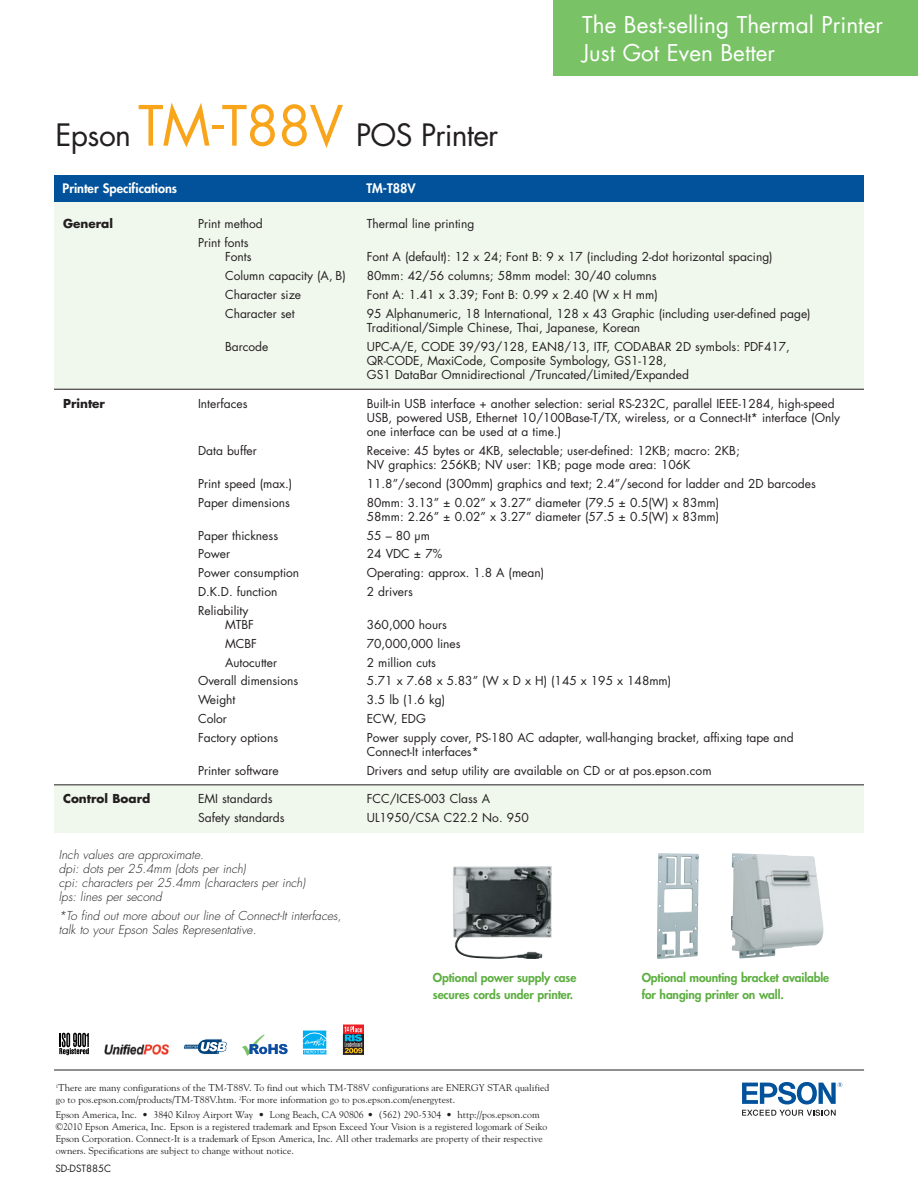
<style>
.page{position:relative;width:918px;height:1188px;background:#fff}
.page>*{position:absolute;margin:0;border:0;box-sizing:border-box;transform-origin:0 0}
.t1{font:30px "Futura";letter-spacing:-.025em;color:#231f20}
.orange_box_type{font:22.5px/28.5px "Futura";color:#fff}
.t2{font:800 12.75px "Futura";color:#fff}
.chart_text{font:12px/14.2px "Futura";color:#231f20}
.chart_text-2{font:italic 300 12px/14.2px "Futura";color:#231f20}
.sidebar_copy{font:800 12px/17.2px "Futura";letter-spacing:-.01em;color:#5cae40}
.chart_text-3{font:700 12px "Futura";color:#231f20}
.copyright_info{font:9.75px/12px "Goudy";color:#231f20}
.t3{font:9.75px "Futura";color:#231f20}
.s1{font-size:54px;color:#f9a51b}
</style>
<div class="page">
<div style="left:54px;top:202px;width:810px;height:187px;background:#f0f7ed"></div>
<div style="left:54px;top:785px;width:810px;height:48px;background:#f0f7ed"></div>
<div style="left:54px;top:175px;width:810px;height:27px;background:#01529a"></div>
<hr style="left:54px;top:389px;width:810px;height:1px;background:#231f20">
<hr style="left:54px;top:785px;width:810px;height:1px;background:#231f20">
<hr style="left:54px;top:1070px;width:810px;height:1px;background:#231f20">
<div style="left:554px;top:0;width:364px;height:76px;background:#79c366"></div>
<svg style="left:742px;top:1082px;width:100px;height:34px"></svg>
<img style="left:453px;top:866px;width:99px;height:93px">
<img style="left:731px;top:853px;width:92px;height:105px">
<img style="left:657px;top:853px;width:42px;height:106px">
<img style="left:104px;top:1044px;width:65px;height:11px">
<svg style="left:343px;top:1034px;width:21px;height:21px"></svg>
<svg style="left:343px;top:1025px;width:21px;height:9px"></svg>
<svg style="left:345px;top:1026px;width:18px;height:27px"></svg>
<svg style="left:59px;top:1033px;width:30px;height:22px"></svg>
<svg style="left:183px;top:1039px;width:45px;height:16px"></svg>
<svg style="left:242px;top:1034px;width:46px;height:22px"></svg>
<svg style="left:303px;top:1030px;width:24px;height:1px"></svg>
<svg style="left:302px;top:1031px;width:25px;height:24px"></svg>
<p class="t1" style="left:56px;top:114px;width:444px">Epson <span class="s1">TM</span><sup>-</sup><span class="s1">T88V</span> POS Printer</p>
<p class="t2" style="left:63px;top:180px;width:116px">Printer Specifications</p>
<p class="t2" style="left:366px;top:180px;width:51px">TM-T88V</p>
<p class="orange_box_type" style="left:582px;top:10px;width:302px">The Best-selling Thermal Printer<br>Just Got Even Better</p>
<p class="chart_text-3" style="left:63px;top:215px;width:51px">General</p>
<p class="chart_text" style="left:198px;top:216px;width:66px">Print method</p>
<p class="chart_text" style="left:367px;top:216px;width:109px">Thermal line printing</p>
<p class="chart_text" style="left:198px;top:235px;width:52px">Print fonts</p>
<p class="chart_text" style="left:225px;top:249px;width:28px">Fonts</p>
<p class="chart_text" style="left:367px;top:249px;width:407px">Font A (default): 12 x 24; Font B: 9 x 17 (including 2-dot horizontal spacing)</p>
<p class="chart_text" style="left:225px;top:268px;width:122px">Column capacity (A, B)</p>
<p class="chart_text" style="left:367px;top:268px;width:291px">80mm: 42/56 columns; 58mm model: 30/40 columns</p>
<p class="chart_text" style="left:225px;top:287px;width:78px">Character size</p>
<p class="chart_text" style="left:367px;top:287px;width:292px">Font A: 1.41 x 3.39; Font B: 0.99 x 2.40 (W x H mm)</p>
<p class="chart_text" style="left:225px;top:306px;width:71px">Character set</p>
<p class="chart_text" style="left:367px;top:306px;width:445px">95 Alphanumeric, 18 International, 128 x 43 Graphic (including user-defined page)<br>Traditional/Simple Chinese, Thai, Japanese, Korean</p>
<p class="chart_text" style="left:225px;top:339px;width:45px">Barcode</p>
<p class="chart_text" style="left:367px;top:339px;width:425px">UPC-A/E, CODE 39/93/128, EAN8/13, ITF, CODABAR 2D symbols: PDF417,<br>QR-CODE, MaxiCode, Composite Symbology, GS1-128,<br>GS1 DataBar Omnidirectional /Truncated/Limited/Expanded</p>
<p class="chart_text-3" style="left:63px;top:395px;width:44px">Printer</p>
<p class="chart_text" style="left:198px;top:396px;width:51px">Interfaces</p>
<p class="chart_text" style="left:367px;top:396px;width:475px">Built-in USB interface + another selection: serial RS-232C, parallel IEEE-1284, high-speed<br>USB, powered USB, Ethernet 10/100Base-T/TX, wireless, or a Connect-It* interface (Only one interface can be used at a time.)</p>
<p class="chart_text" style="left:198px;top:443px;width:60px">Data buffer</p>
<p class="chart_text" style="left:367px;top:443px;width:374px">Receive: 45 bytes or 4KB, selectable; user-defined: 12KB; macro: 2KB;<br>NV graphics: 256KB; NV user: 1KB; page mode area: 106K</p>
<p class="chart_text" style="left:198px;top:476px;width:96px">Print speed (max.)</p>
<p class="chart_text" style="left:367px;top:476px;width:451px">11.8”/second (300mm) graphics and text; 2.4”/second for ladder and 2D barcodes</p>
<p class="chart_text" style="left:198px;top:495px;width:93px">Paper dimensions</p>
<p class="chart_text" style="left:367px;top:495px;width:354px">80mm: 3.13” ± 0.02” x 3.27” diameter (79.5 ± 0.5(W) x 83mm)<br>58mm: 2.26” ± 0.02” x 3.27” diameter (57.5 ± 0.5(W) x 83mm)</p>
<p class="chart_text" style="left:198px;top:528px;width:82px">Paper thickness</p>
<p class="chart_text" style="left:367px;top:528px;width:65px">55 – 80 µm</p>
<p class="chart_text" style="left:198px;top:547px;width:34px">Power</p>
<p class="chart_text" style="left:367px;top:547px;width:77px">24 VDC ± 7%</p>
<p class="chart_text" style="left:198px;top:566px;width:103px">Power consumption</p>
<p class="chart_text" style="left:367px;top:566px;width:179px">Operating: approx. 1.8 A (mean)</p>
<p class="chart_text" style="left:198px;top:584px;width:81px">D.K.D. function</p>
<p class="chart_text" style="left:367px;top:584px;width:48px">2 drivers</p>
<p class="chart_text" style="left:225px;top:603px;width:30px;text-indent:-27px">Reliability<br>MTBF</p>
<p class="chart_text" style="left:367px;top:617px;width:82px">360,000 hours</p>
<p class="chart_text" style="left:225px;top:636px;width:33px">MCBF</p>
<p class="chart_text" style="left:367px;top:636px;width:95px">70,000,000 lines</p>
<p class="chart_text" style="left:225px;top:655px;width:54px">Autocutter</p>
<p class="chart_text" style="left:367px;top:655px;width:71px">2 million cuts</p>
<p class="chart_text" style="left:198px;top:674px;width:102px">Overall dimensions</p>
<p class="chart_text" style="left:367px;top:674px;width:306px">5.71 x 7.68 x 5.83” (W x D x H) (145 x 195 x 148mm)</p>
<p class="chart_text" style="left:198px;top:693px;width:39px">Weight</p>
<p class="chart_text" style="left:367px;top:693px;width:80px">3.5 lb (1.6 kg)</p>
<p class="chart_text" style="left:198px;top:711px;width:30px">Color</p>
<p class="chart_text" style="left:367px;top:711px;width:61px">ECW, EDG</p>
<p class="chart_text" style="left:198px;top:730px;width:82px">Factory options</p>
<p class="chart_text" style="left:367px;top:730px;width:428px">Power supply cover, PS-180 AC adapter, wall-hanging bracket, affixing tape and<br>Connect-It interfaces*</p>
<p class="chart_text" style="left:198px;top:763px;width:82px">Printer software</p>
<p class="chart_text" style="left:367px;top:763px;width:346px">Drivers and setup utility are available on CD or at pos.epson.com</p>
<p class="chart_text-3" style="left:63px;top:791px;width:89px">Control Board</p>
<p class="chart_text" style="left:198px;top:792px;width:76px">EMI standards</p>
<p class="chart_text" style="left:367px;top:792px;width:125px">FCC/ICES-003 Class A</p>
<p class="chart_text" style="left:198px;top:810px;width:88px">Safety standards</p>
<p class="chart_text" style="left:367px;top:810px;width:164px">UL1950/CSA C22.2 No. 950</p>
<p class="chart_text-2" style="left:59px;top:847px;width:146px">Inch values are approximate.</p>
<p class="chart_text-2" style="left:59px;top:861px;width:188px">dpi: dots per 25.4mm (dots per inch)</p>
<p class="chart_text-2" style="left:59px;top:876px;width:248px">cpi: characters per 25.4mm (characters per inch)</p>
<p class="chart_text-2" style="left:59px;top:890px;width:104px">lps: lines per second</p>
<p class="chart_text-2" style="left:59px;top:909px;width:284px">*To find out more about our line of Connect-It interfaces, talk to your Epson Sales Representative.</p>
<p class="sidebar_copy" style="left:433px;top:968px;width:145px">Optional power supply case secures cords under printer.</p>
<p class="sidebar_copy" style="left:642px;top:968px;width:189px">Optional mounting bracket available for hanging printer on wall.</p>
<p class="copyright_info" style="left:56px;top:1081px;width:495px"><sup>1</sup>There are many configurations of the TM-T88V. To find out which TM-T88V configurations are ENERGY STAR qualified go to pos.epson.com/products/TM-T88V.htm. <sup>2</sup>For more information go to pos.epson.com/energytest.</p>
<p class="copyright_info" style="left:56px;top:1108px;width:485px">Epson America, Inc. • 3840 Kilroy Airport Way • Long Beach, CA 90806 • (562) 290-5304 • http://pos.epson.com</p>
<p class="copyright_info" style="left:56px;top:1120px;width:493px">©2010 Epson America, Inc. Epson is a registered trademark and Epson Exceed Your Vision is a registered logomark of Seiko<br>Epson Corporation. Connect-It is a trademark of Epson America, Inc. All other trademarks are property of their respective owners. Specifications are subject to change without notice.</p>
<p class="t3" style="left:56px;top:1161px;width:57px">SD-DST885C</p>
</div>
